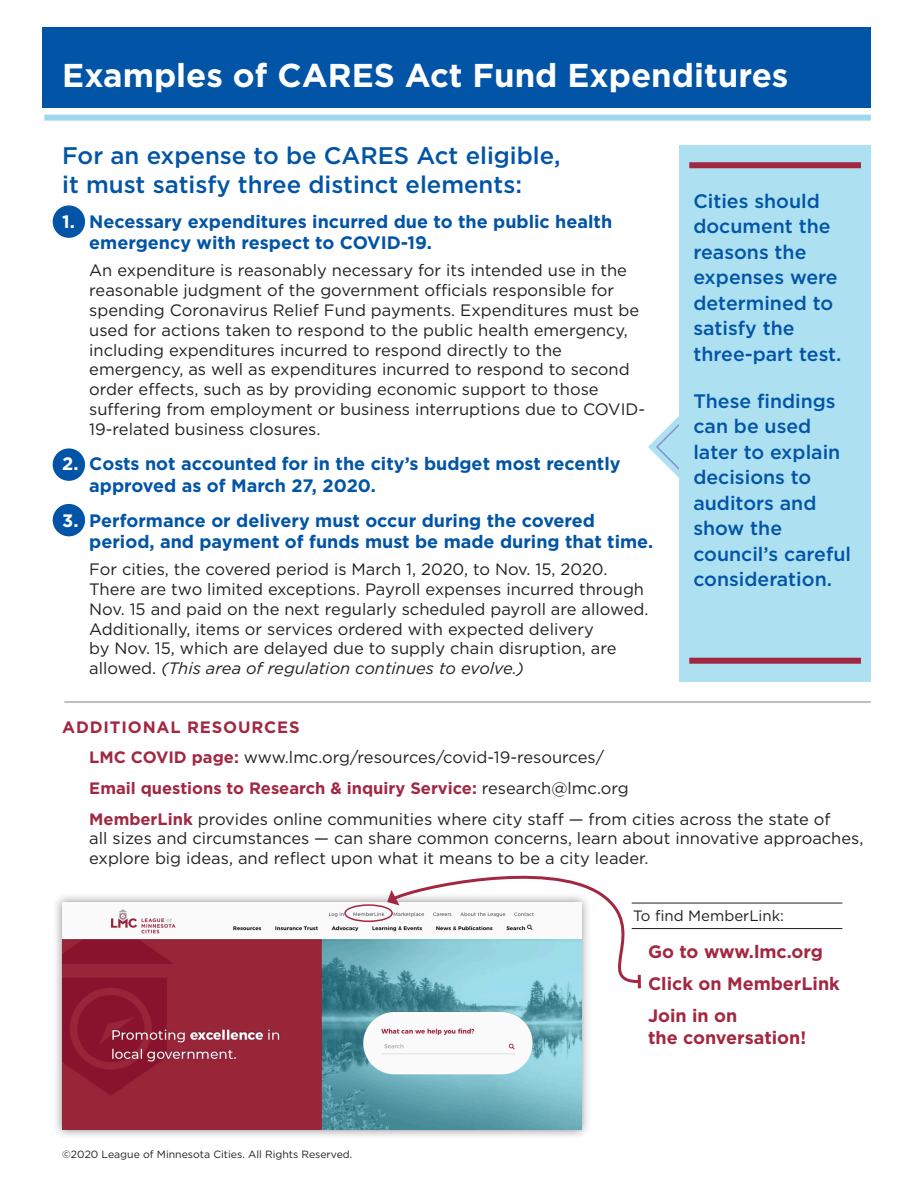
<style>
.page{position:relative;width:918px;height:1188px;background:#fff}
.page>*{position:absolute;margin:0;border:0;box-sizing:border-box;transform-origin:0 0}
.t1{font:700 33px "Gotham";color:#fff}
.subhead{font:500 24px/28.8px "Gotham";color:#0154a6}
.t2{font:500 19.5px/25.5px "Gotham";color:#0154a6}
.t3{font:700 18px/21.6px "Gotham";color:#0154a6}
.t4{font:700 18px/21.6px "Gotham";color:#a22842}
.t5{font:16.5px/19.8px "Gotham";color:#231f20}
.subhead-2{font:700 16.5px "Gotham";color:#a22842}
.subhead-3{font:700 16.5px "Gotham";letter-spacing:.05em;color:#a22842}
.t6{font:15px "Gotham";color:#231f20}
.t7{font:10.5px "Gotham";color:#231f20}
.s1{color:#fff}
.s2{font-style:italic}
.s3{font-weight:700;color:#a22842}
.s4{font-weight:400;color:#231f20}
</style>
<div class="page">
<div style="left:53px;top:504px;width:32px;height:32px;background:#0154a6;border-radius:50%"></div>
<div style="left:53px;top:448px;width:32px;height:33px;background:#0154a6;border-radius:50%"></div>
<div style="left:53px;top:205px;width:32px;height:33px;background:#0154a6;border-radius:50%"></div>
<svg style="left:648px;top:416px;width:31px;height:62px"></svg>
<div style="left:679px;top:145px;width:192px;height:536px;background:#ade0f0"></div>
<div style="left:52px;top:892px;width:539px;height:248px;background:#231f20;opacity:.5"></div>
<img style="left:62px;top:902px;width:520px;height:228px">
<div style="left:42px;top:27px;width:829px;height:81px;background:#0154a6"></div>
<div style="left:44px;top:115px;width:827px;height:6px;background:#9bdaed"></div>
<div style="left:689px;top:162px;width:172px;height:6px;background:#a22842"></div>
<div style="left:689px;top:658px;width:172px;height:6px;background:#a22842"></div>
<div style="left:344px;top:904px;width:49px;height:18px;border:2px solid #a22842;border-radius:50%"></div>
<svg style="left:387px;top:875px;width:269px;height:113px"></svg>
<hr style="left:64px;top:702px;width:807px;height:1px;background:#808285">
<hr style="left:632px;top:903px;width:210px;height:1px;background:#231f20">
<hr style="left:632px;top:928px;width:210px;height:1px;background:#231f20">
<p class="t1" style="left:62px;top:54px;width:728px">Examples of CARES Act Fund Expenditures</p>
<p class="subhead" style="left:62px;top:141px;width:500px">For an expense to be CARES Act eligible, it must satisfy three distinct elements:</p>
<p class="t3" style="left:89px;top:211px;width:525px;text-indent:-27px"><span class="s1">1.</span> Necessary expenditures incurred due to the public health emergency with respect to COVID-19.</p>
<p class="t5" style="left:89px;top:260px;width:557px">An expenditure is reasonably necessary for its intended use in the reasonable judgment of the government officials responsible for spending Coronavirus Relief Fund payments. Expenditures must be used for actions taken to respond to the public health emergency, including expenditures incurred to respond directly to the emergency, as well as expenditures incurred to respond to second order effects, such as by providing economic support to those suffering from employment or business interruptions due to COVID-19-related business closures.</p>
<p class="t3" style="left:89px;top:453px;width:533px;text-indent:-27px"><span class="s1">2.</span> Costs not accounted for in the city’s budget most recently approved as of March 27, 2020.</p>
<p class="t3" style="left:89px;top:509px;width:565px;text-indent:-27px"><span class="s1">3.</span> Performance or delivery must occur during the covered period, and payment of funds must be made during that time.</p>
<p class="t5" style="left:89px;top:559px;width:561px">For cities, the covered period is March 1, 2020, to Nov. 15, 2020.<br>There are two limited exceptions. Payroll expenses incurred through Nov. 15 and paid on the next regularly scheduled payroll are allowed.<br>Additionally, items or services ordered with expected delivery<br>by Nov. 15, which are delayed due to supply chain disruption, are allowed. <span class="s2">(This area of regulation continues to evolve.)</span></p>
<p class="t2" style="left:693px;top:188px;width:150px">Cities should document the reasons the expenses were determined to satisfy the three-part test.</p>
<p class="t2" style="left:693px;top:388px;width:159px">These findings can be used later to explain decisions to auditors and show the council’s careful consideration.</p>
<p class="subhead-3" style="left:62px;top:716px;width:239px">ADDITIONAL RESOURCES</p>
<p class="t5" style="left:89px;top:747px;width:516px"><span class="s3">LMC COVID page:</span> www.lmc.org/resources/covid-19-resources/</p>
<p class="subhead-2" style="left:89px;top:777px;width:541px">Email questions to Research &amp; inquiry Service: <span class="s4">research@lmc.org</span></p>
<p class="t5" style="left:89px;top:809px;width:776px"><span class="s3">MemberLink</span> provides online communities where city staff — from cities across the state of<br>all sizes and circumstances — can share common concerns, learn about innovative approaches, explore big ideas, and reflect upon what it means to be a city leader.</p>
<p class="t6" style="left:633px;top:906px;width:152px">To find MemberLink:</p>
<p class="t7" style="left:62px;top:1147px;width:292px">©2020 League of Minnesota Cities. All Rights Reserved.</p>
<p class="t4" style="left:648px;top:940px;width:177px">Go to www.lmc.org</p>
<p class="t4" style="left:648px;top:973px;width:193px">Click on MemberLink</p>
<p class="t4" style="left:648px;top:1005px;width:160px">Join in on<br>the conversation!</p>
</div>
